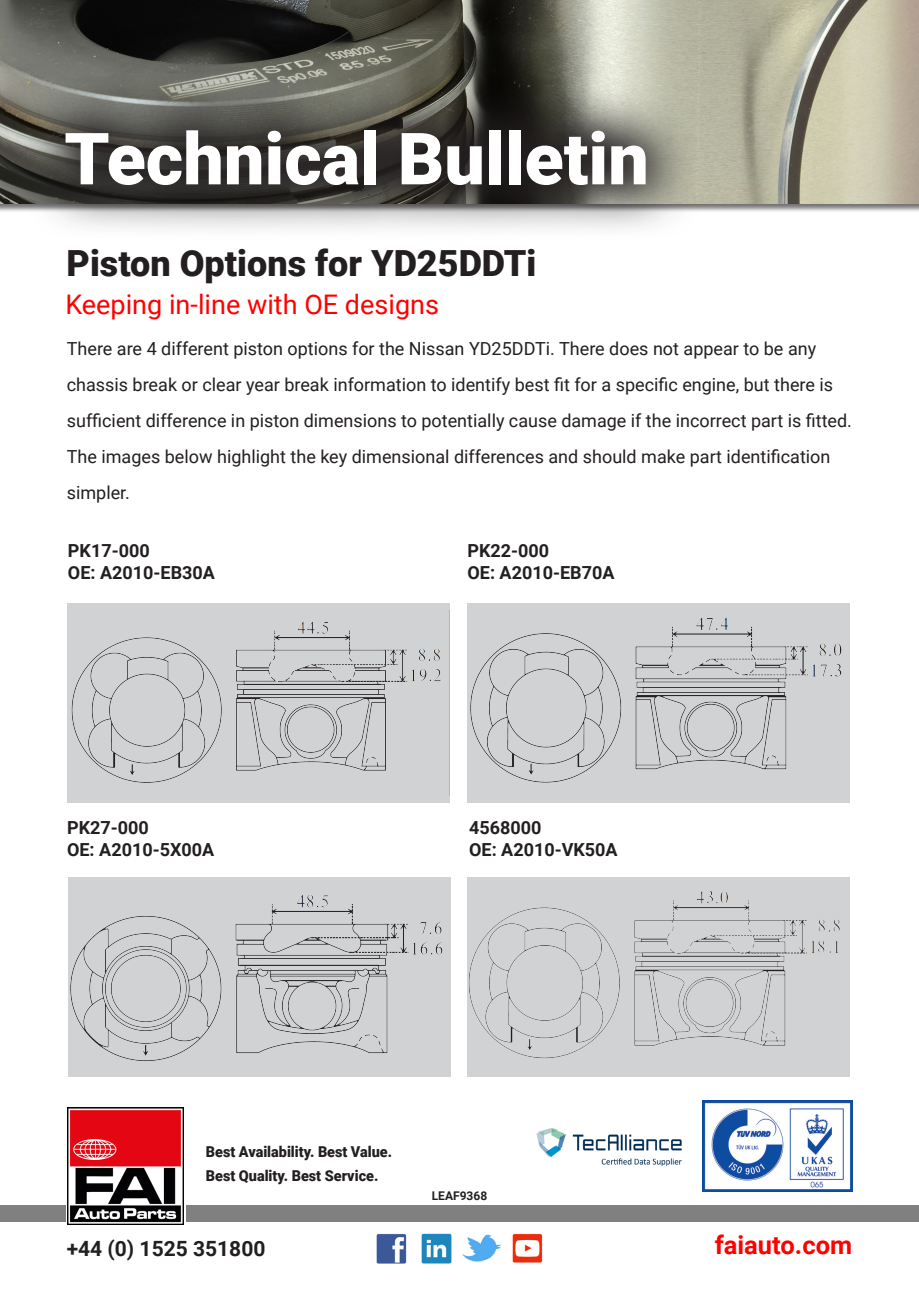
<style>
.page{position:relative;width:919px;height:1289px;background:#fff}
.page>*{position:absolute;margin:0;border:0;box-sizing:border-box;transform-origin:0 0}
.t1{font:900 72px "Roboto";color:#fff}
.t2{font:900 36px "Roboto";color:#231f20}
.t3{font:27px "Roboto";color:#f00}
.t4{font:700 25.5px "Roboto";color:#f00}
.t5{font:700 21px "Roboto";color:#231f20}
.t6{font:18px/36px "Roboto";color:#231f20}
.t7{font:700 18px "Roboto";color:#231f20}
.t8{font:900 15px/24px "Roboto";color:#231f20;scale:.96 1}
.t9{font:700 12px "Roboto";color:#231f20}
</style>
<div class="page">
<img style="left:0;top:0;width:918px;height:204px">
<img style="left:702px;top:1100px;width:150px;height:91px">
<svg style="left:12px;top:75px;width:689px;height:154px"></svg>
<img style="left:536px;top:1128px;width:146px;height:38px">
<img style="left:376px;top:1233px;width:30px;height:29px">
<img style="left:421px;top:1233px;width:30px;height:29px">
<img style="left:462px;top:1234px;width:39px;height:28px">
<img style="left:512px;top:1233px;width:30px;height:29px">
<div style="left:0;top:1204px;width:918px;height:17px;background:#808080"></div>
<svg style="left:66px;top:1107px;width:119px;height:118px"></svg>
<img style="left:68px;top:1107px;width:116px;height:117px">
<div style="left:467px;top:603px;width:383px;height:200px;background:#d1d2d4"></div>
<img style="left:470px;top:617px;width:372px;height:166px">
<div style="left:67px;top:603px;width:383px;height:200px;background:#d1d2d4"></div>
<img style="left:71px;top:611px;width:379px;height:185px">
<div style="left:467px;top:877px;width:383px;height:200px;background:#d1d2d4"></div>
<img style="left:469px;top:891px;width:371px;height:168px">
<img style="left:68px;top:877px;width:377px;height:200px">
<h1 class="t1" style="left:64px;top:108px;width:586px">Technical Bulletin</h1>
<p class="t2" style="left:67px;top:238px;width:471px">Piston Options for YD25DDTi</p>
<p class="t3" style="left:65px;top:285px;width:375px">Keeping in-line with OE designs</p>
<p class="t6" style="left:67px;top:330px;width:786px">There are 4 different piston options for the Nissan YD25DDTi. There does not appear to be any chassis break or clear year break information to identify best fit for a specific engine, but there is sufficient difference in piston dimensions to potentially cause damage if the incorrect part is fitted.<br>The images below highlight the key dimensional differences and should make part identification simpler.</p>
<p class="t7" style="left:68px;top:538px;width:83px">PK17-000</p>
<p class="t7" style="left:68px;top:559px;width:148px">OE: A2010-EB30A</p>
<p class="t7" style="left:67px;top:815px;width:83px">PK27-000</p>
<p class="t7" style="left:67px;top:836px;width:149px">OE: A2010-5X00A</p>
<p class="t7" style="left:467px;top:538px;width:83px">PK22-000</p>
<p class="t7" style="left:467px;top:559px;width:148px">OE: A2010-EB70A</p>
<p class="t7" style="left:469px;top:815px;width:74px">4568000</p>
<p class="t7" style="left:469px;top:836px;width:150px">OE: A2010-VK50A</p>
<p class="t8" style="left:206px;top:1139px;width:195px">Best Availability. Best Value.<br>Best Quality. Best Service.</p>
<p class="t5" style="left:67px;top:1233px;width:200px">+44 (0) 1525 351800</p>
<p class="t9" style="left:431px;top:1187px;width:57px">LEAF9368</p>
<p class="t4" style="left:714px;top:1227px;width:139px">faiauto.com</p>
</div>
